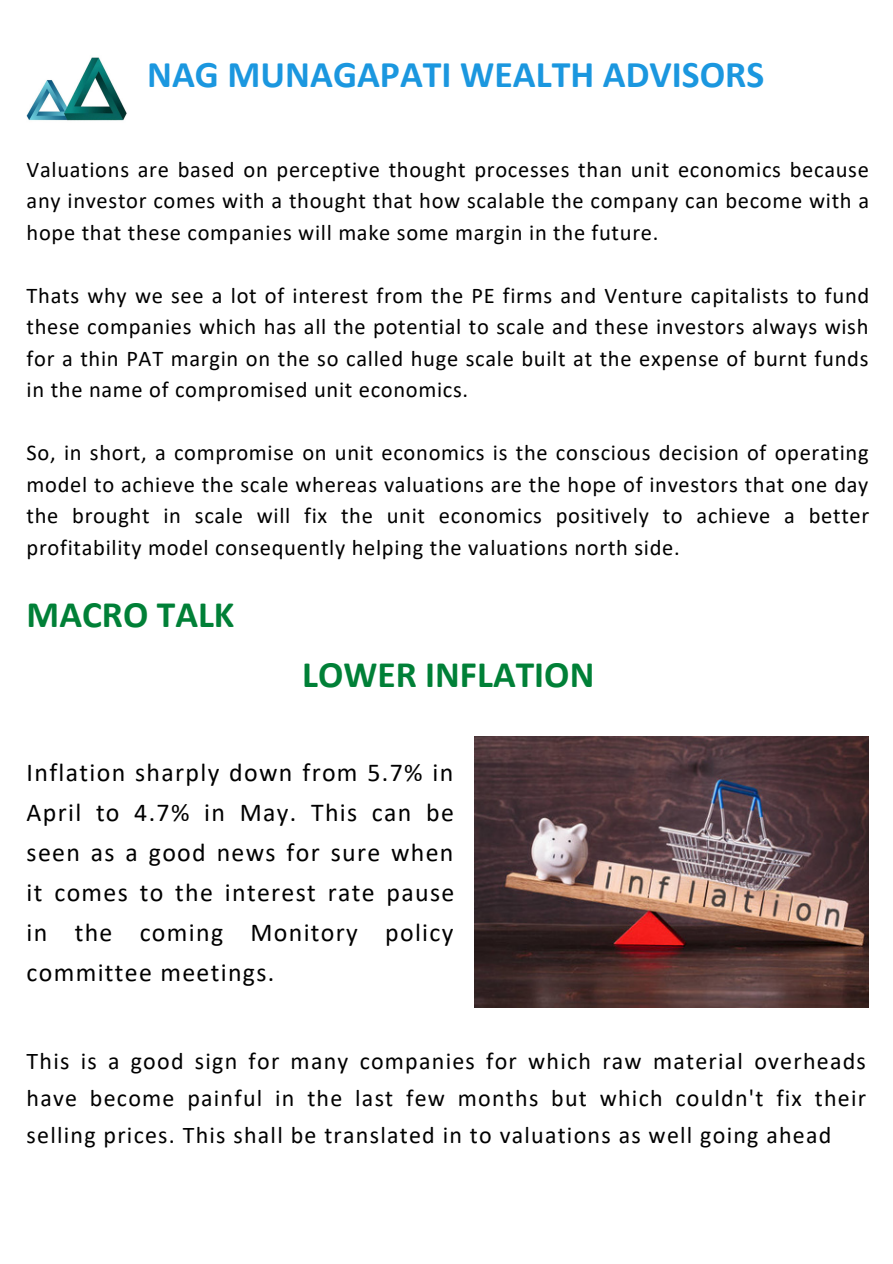
<style>
.page{position:relative;width:893px;height:1264px;background:#fff}
.page>*{position:absolute;margin:0;border:0;box-sizing:border-box;transform-origin:0 0}
.t1{font:700 37.8px "Calibri";color:#1b97df}
.t2{font:700 37.5px "Calibri";color:#008037}
.t3{font:25.8px/39.9px "Calibri";letter-spacing:.05em;color:#000;text-align:justify}
.t4{font:24px/37px "Calibri";letter-spacing:.05em;color:#000;text-align:justify}
.t5{font:22.5px/31.5px "Calibri";letter-spacing:.03em;color:#000;text-align:justify}
</style>
<div class="page">
<img style="left:27px;top:57px;width:100px;height:64px">
<img style="left:474px;top:736px;width:394px;height:271px">
<p class="t1" style="left:147px;top:59px;width:618px">NAG MUNAGAPATI WEALTH ADVISORS</p>
<p class="t5" style="left:27px;top:155px;width:844px">Valuations are based on perceptive thought processes than unit economics because any investor comes with a thought that how scalable the company can become with a hope that these companies will make some margin in the future.</p>
<p class="t5" style="left:27px;top:281px;width:844px">Thats why we see a lot of interest from the PE firms and Venture capitalists to fund these companies which has all the potential to scale and these investors always wish for a thin PAT margin on the so called huge scale built at the expense of burnt funds in the name of compromised unit economics.</p>
<p class="t5" style="left:27px;top:439px;width:844px">So, in short, a compromise on unit economics is the conscious decision of operating model to achieve the scale whereas valuations are the hope of investors that one day the brought in scale will fix the unit economics positively to achieve a better profitability model consequently helping the valuations north side.</p>
<p class="t2" style="left:27px;top:599px;width:209px">MACRO TALK</p>
<p class="t2" style="left:302px;top:659px;width:293px">LOWER INFLATION</p>
<p class="t3" style="left:27px;top:754px;width:429px">Inflation sharply down from 5.7% in April to 4.7% in May. This can be seen as a good news for sure when it comes to the interest rate pause in the coming Monitory policy committee meetings.</p>
<p class="t4" style="left:27px;top:1044px;width:841px">This is a good sign for many companies for which raw material overheads have become painful in the last few months but which couldn't fix their selling prices. This shall be translated in to valuations as well going ahead</p>
</div>
